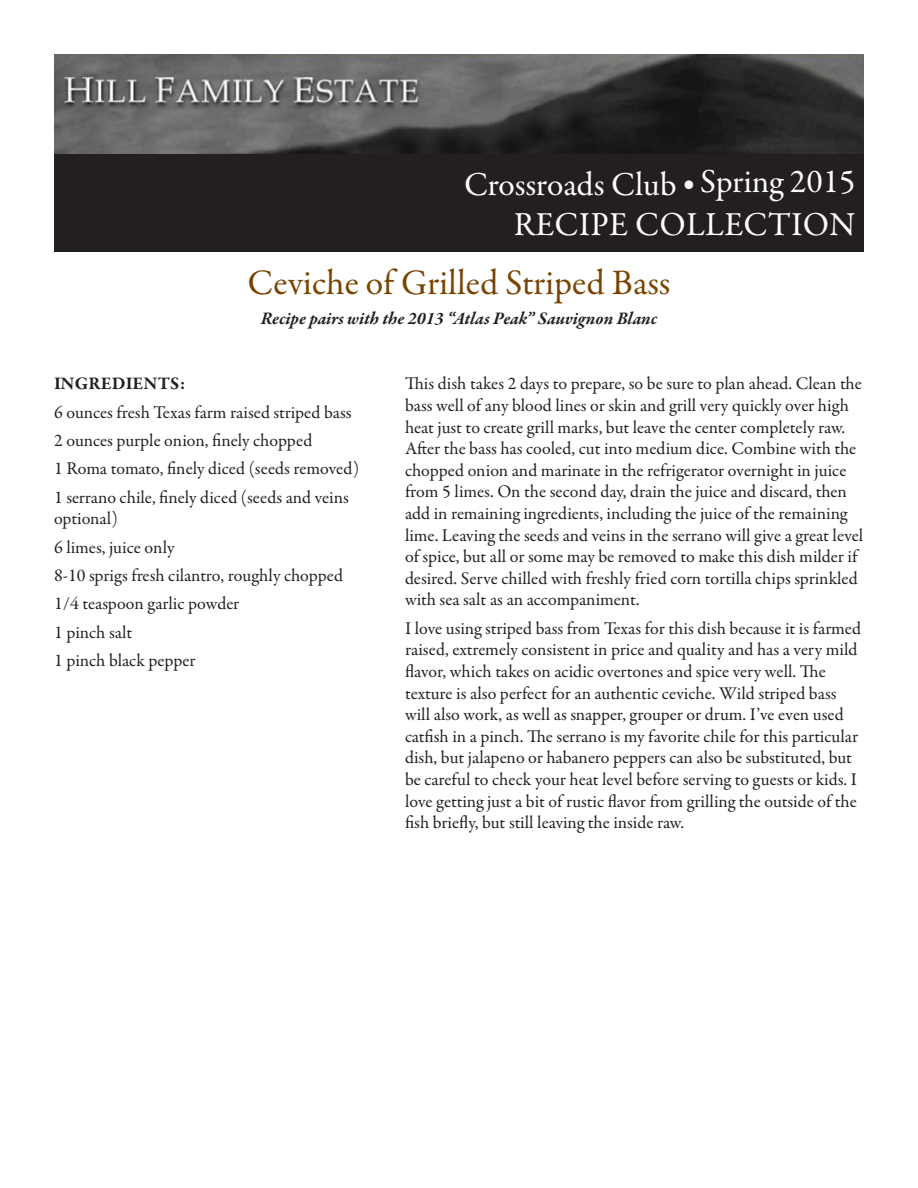
<style>
.page{position:relative;width:918px;height:1188px;background:#fff}
.page>*{position:absolute;margin:0;border:0;box-sizing:border-box;transform-origin:0 0}
.t1{font:36px "Garamond Premr Pro";color:#794400}
.t2{font:33.75px/40.5px "Garamond Premr Pro";color:#fff;text-align:right}
.t3{font:18px/21.6px "Garamond Premr Pro";color:#231f20}
.t4{font:italic 700 18px "Garamond Premr Pro";color:#231f20}
.t5{font:700 18px "Garamond Premr Pro";letter-spacing:.01em;color:#231f20}
.s1{font-size:27px}
</style>
<div class="page">
<img style="left:54px;top:54px;width:810px;height:100px">
<div style="left:54px;top:154px;width:810px;height:98px;background:#231f20"></div>
<h2 class="t2" style="left:464px;top:165px;width:393px">Crossroads Club <span class="s1">•</span> Spring 2015<br>RECIPE COLLECTION</h2>
<h1 class="t1" style="left:248px;top:261px;width:424px">Ceviche of Grilled Striped Bass</h1>
<p class="t4" style="left:261px;top:307px;width:398px">Recipe pairs with the 2013 “Atlas Peak” Sauvignon Blanc</p>
<p class="t5" style="left:54px;top:373px;width:133px">INGREDIENTS:</p>
<p class="t3" style="left:54px;top:398px;width:307px;line-height:28.3px">6 ounces fresh Texas farm raised striped bass 2 ounces purple onion, finely chopped<br>1 Roma tomato, finely diced (seeds removed)<br>1 serrano chile, finely diced (seeds and veins</p>
<p class="t3" style="left:54px;top:505px;width:291px;line-height:28.3px">optional)<br>6 limes, juice only<br>8-10 sprigs fresh cilantro, roughly chopped<br>1/4 teaspoon garlic powder<br>1 pinch salt<br>1 pinch black pepper</p>
<p class="t3" style="left:405px;top:373px;width:460px">This dish takes 2 days to prepare, so be sure to plan ahead. Clean the bass well of any blood lines or skin and grill very quickly over high heat just to create grill marks, but leave the center completely raw.<br>After the bass has cooled, cut into medium dice. Combine with the chopped onion and marinate in the refrigerator overnight in juice from 5 limes. On the second day, drain the juice and discard, then add in remaining ingredients, including the juice of the remaining lime. Leaving the seeds and veins in the serrano will give a great level of spice, but all or some may be removed to make this dish milder if desired. Serve chilled with freshly fried corn tortilla chips sprinkled with sea salt as an accompaniment.</p>
<p class="t3" style="left:405px;top:618px;width:458px">I love using striped bass from Texas for this dish because it is farmed raised, extremely consistent in price and quality and has a very mild flavor, which takes on acidic overtones and spice very well. The texture is also perfect for an authentic ceviche. Wild striped bass will also work, as well as snapper, grouper or drum. I’ve even used catfish in a pinch. The serrano is my favorite chile for this particular dish, but jalapeno or habanero peppers can also be substituted, but be careful to check your heat level before serving to guests or kids. I love getting just a bit of rustic flavor from grilling the outside of the fish briefly, but still leaving the inside raw.</p>
</div>
